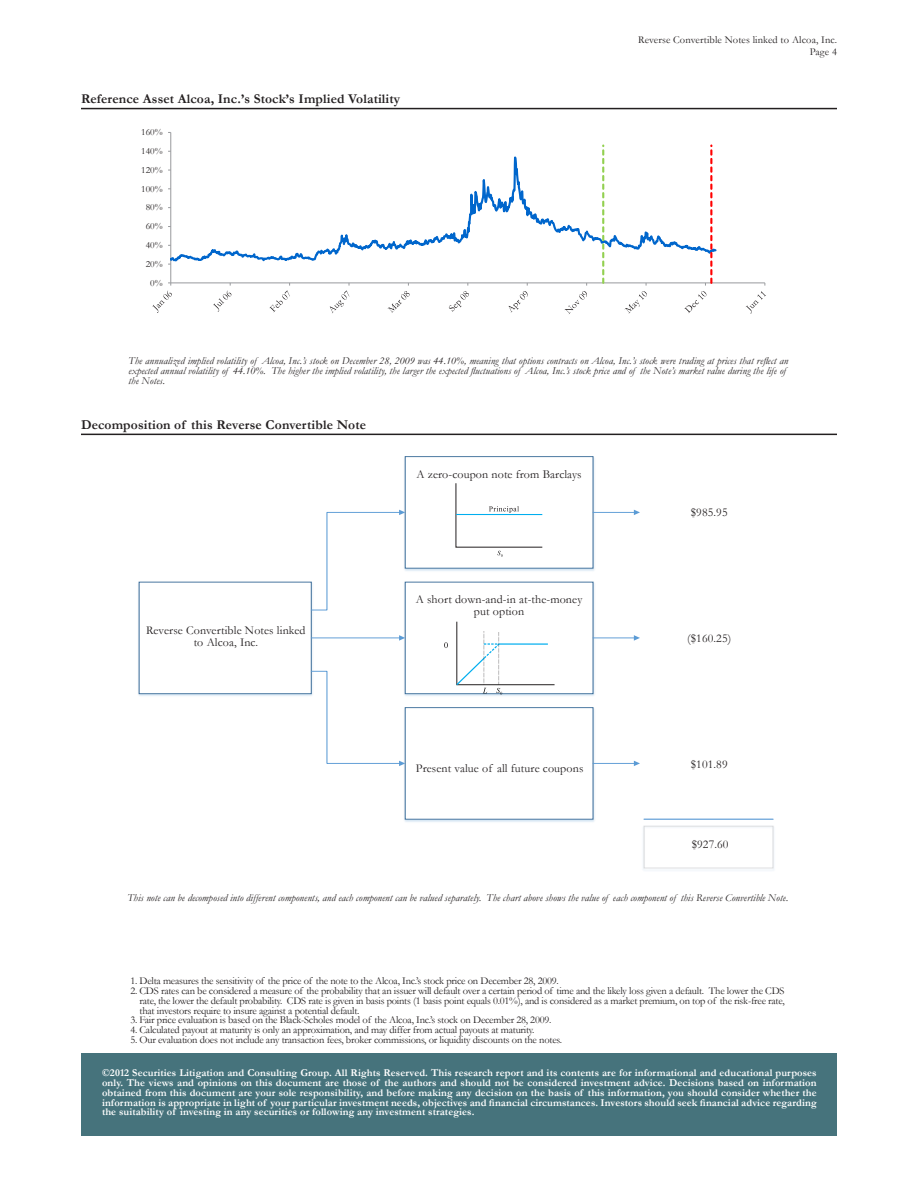
<style>
.page{position:relative;width:918px;height:1188px;background:#fff}
.page>*{position:absolute;margin:0;border:0;box-sizing:border-box;transform-origin:0 0}
.t1{font:700 13.5px "Garamond";letter-spacing:.01em;color:#231f20}
.t2{font:12px/12px "Garamond";letter-spacing:.01em;color:#231f20;text-align:center}
.t3{font:10.5px/9.8px "Garamond";letter-spacing:-.02em;color:#231f20;text-align:justify}
.t4{font:700 10.5px/9.8px "Garamond";letter-spacing:.01em;color:#fff;text-align:justify}
.t5{font:italic 10.5px/9.8px "Garamond";letter-spacing:.01em;color:#231f20}
.t6{font:10.5px "Garamond";letter-spacing:.01em;color:#231f20}
.t7{font:9.6px "Garamond";color:#231f20}
</style>
<div class="page">
<hr style="left:81px;top:108px;width:756px;height:1px;background:#231f20">
<hr style="left:81px;top:434px;width:756px;height:1px;background:#231f20">
<hr style="left:170px;top:132px;width:1px;height:151px;background:#989a9d">
<hr style="left:171px;top:283px;width:594px;height:1px;background:#989a9d">
<svg style="left:467px;top:144px;width:251px;height:170px"></svg>
<svg style="left:602px;top:146px;width:2px;height:137px"></svg>
<svg style="left:152px;top:226px;width:317px;height:87px"></svg>
<svg style="left:509px;top:283px;width:19px;height:30px"></svg>
<svg style="left:565px;top:283px;width:22px;height:31px"></svg>
<svg style="left:625px;top:283px;width:22px;height:31px"></svg>
<svg style="left:684px;top:146px;width:28px;height:167px"></svg>
<svg style="left:746px;top:283px;width:20px;height:31px"></svg>
<div style="left:139px;top:582px;width:173px;height:112px;border:1px solid #41719c"></div>
<img style="left:404px;top:456px;width:194px;height:115px">
<div style="left:405px;top:457px;width:188px;height:111px;background:#fff"></div>
<div style="left:405px;top:456px;width:188px;height:112px;border:1px solid #41719c"></div>
<img style="left:404px;top:581px;width:194px;height:115px">
<div style="left:405px;top:582px;width:188px;height:112px;background:#fff"></div>
<div style="left:405px;top:582px;width:188px;height:112px;border:1px solid #41719c"></div>
<img style="left:404px;top:707px;width:192px;height:115px">
<div style="left:405px;top:708px;width:188px;height:111px;background:#fff"></div>
<div style="left:405px;top:707px;width:188px;height:113px;border:1px solid #41719c"></div>
<svg style="left:310px;top:510px;width:95px;height:101px"></svg>
<svg style="left:310px;top:671px;width:95px;height:95px"></svg>
<hr style="left:593px;top:763px;width:42px;height:1px;background:#5b9bd5">
<svg style="left:634px;top:761px;width:6px;height:5px"></svg>
<hr style="left:593px;top:638px;width:42px;height:1px;background:#5b9bd5">
<svg style="left:634px;top:635px;width:6px;height:6px"></svg>
<hr style="left:593px;top:512px;width:42px;height:1px;background:#5b9bd5">
<svg style="left:634px;top:510px;width:6px;height:5px"></svg>
<hr style="left:311px;top:638px;width:89px;height:1px;background:#5b9bd5">
<svg style="left:399px;top:635px;width:6px;height:6px"></svg>
<div style="left:644px;top:826px;width:129px;height:42px;border:1px solid #dbdcde"></div>
<hr style="left:644px;top:819px;width:129px;height:1px;background:#5b9bd5">
<div style="left:82px;top:1053px;width:755px;height:82px;background:#46737c"></div>
<svg style="left:455px;top:483px;width:88px;height:74px"></svg>
<svg style="left:444px;top:642px;width:4px;height:6px"></svg>
<svg style="left:455px;top:622px;width:100px;height:73px"></svg>
<p class="t6" style="left:638px;top:33px;width:200px">Reverse Convertible Notes linked to Alcoa, Inc.</p>
<p class="t1" style="left:81px;top:90px;width:321px">Reference Asset Alcoa, Inc.’s Stock’s Implied Volatility</p>
<p class="t7" style="left:141px;top:126px;width:23px">160%</p>
<p class="t7" style="left:141px;top:144px;width:23px">140%</p>
<p class="t7" style="left:141px;top:163px;width:23px">120%</p>
<p class="t7" style="left:141px;top:182px;width:23px">100%</p>
<p class="t7" style="left:146px;top:201px;width:18px">80%</p>
<p class="t7" style="left:146px;top:220px;width:18px">60%</p>
<p class="t7" style="left:146px;top:238px;width:18px">40%</p>
<p class="t7" style="left:146px;top:257px;width:18px">20%</p>
<p class="t7" style="left:150px;top:276px;width:14px">0%</p>
<p class="t3" style="left:810px;top:47px;width:29px">Page 4</p>
<p class="t5" style="left:129px;top:356px;width:661px">The annualized implied volatility of Alcoa, Inc.’s stock on December 28, 2009 was 44.10%, meaning that options contracts on Alcoa, Inc.’s stock were trading at prices that reflect an expected annual volatility of 44.10%. The higher the implied volatility, the larger the expected fluctuations of Alcoa, Inc.’s stock price and of the Note’s market value during the life of the Notes.</p>
<p class="t1" style="left:81px;top:416px;width:287px">Decomposition of this Reverse Convertible Note</p>
<p class="t2" style="left:416px;top:468px;width:167px">A zero-coupon note from Barclays</p>
<p class="t2" style="left:691px;top:506px;width:38px">$985.95</p>
<p class="t2" style="left:146px;top:624px;width:161px">Reverse Convertible Notes linked to Alcoa, Inc.</p>
<p class="t2" style="left:416px;top:593px;width:168px">A short down-and-in at-the-money put option</p>
<p class="t2" style="left:687px;top:632px;width:46px">($160.25)</p>
<p class="t2" style="left:416px;top:762px;width:169px">Present value of all future coupons</p>
<p class="t2" style="left:691px;top:758px;width:38px">$101.89</p>
<p class="t2" style="left:692px;top:838px;width:38px">$927.60</p>
<p class="t5" style="left:127px;top:892px;width:662px">This note can be decomposed into different components, and each component can be valued separately. The chart above shows the value of each component of this Reverse Convertible Note.</p>
<p class="t3" style="left:130px;top:976px;width:430px">1. Delta measures the sensitivity of the price of the note to the Alcoa, Inc.’s stock price on December 28, 2009.</p>
<p class="t3" style="left:139px;top:986px;width:647px;text-indent:-9px">2. CDS rates can be considered a measure of the probability that an issuer will default over a certain period of time and the likely loss given a default. The lower the CDS rate, the lower the default probability. CDS rate is given in basis points (1 basis point equals 0.01%), and is considered as a market premium, on top of the risk-free rate, that investors require to insure against a potential default.</p>
<p class="t3" style="left:130px;top:1015px;width:422px">3. Fair price evaluation is based on the Black-Scholes model of the Alcoa, Inc.’s stock on December 28, 2009.</p>
<p class="t3" style="left:130px;top:1025px;width:406px">4. Calculated payout at maturity is only an approximation, and may differ from actual payouts at maturity.</p>
<p class="t3" style="left:130px;top:1034px;width:433px">5. Our evaluation does not include any transaction fees, broker commissions, or liquidity discounts on the notes.</p>
<p class="t4" style="left:102px;top:1068px;width:716px">©2012 Securities Litigation and Consulting Group. All Rights Reserved. This research report and its contents are for informational and educational purposes only. The views and opinions on this document are those of the authors and should not be considered investment advice. Decisions based on information obtained from this document are your sole responsibility, and before making any decision on the basis of this information, you should consider whether the information is appropriate in light of your particular investment needs, objectives and financial circumstances. Investors should seek financial advice regarding the suitability of investing in any securities or following any investment strategies.</p>
</div>
